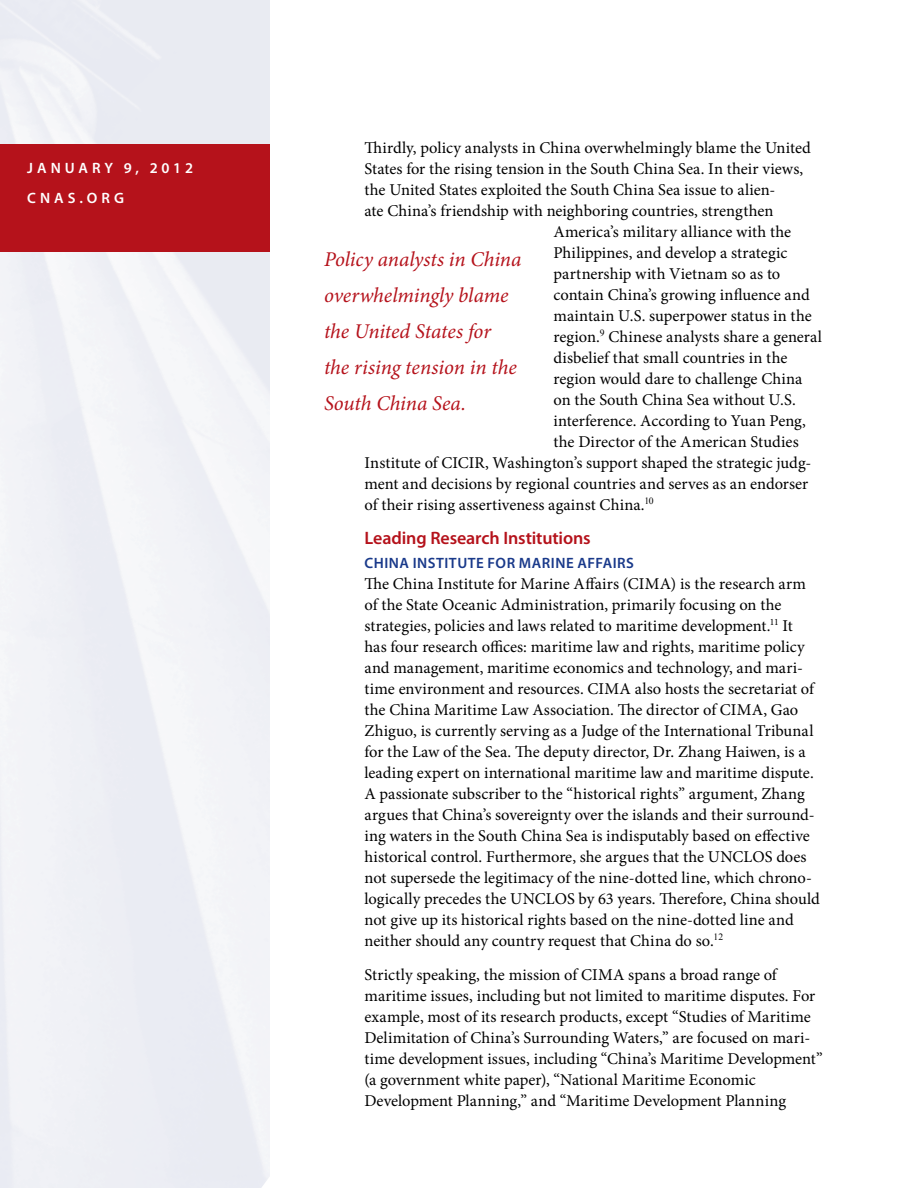
<style>
.page{position:relative;width:918px;height:1188px;background:#fff}
.page>*{position:absolute;margin:0;border:0;box-sizing:border-box;transform-origin:0 0}
.t1{font:italic 21px/36px "Minion Pro";letter-spacing:-.005em;color:#b5121b}
.t2{font:600 18px "Myriad Pro";letter-spacing:-.01em;color:#b5121b}
.t3{font:16.5px/21px "Minion Pro";color:#000}
.t4{font:600 15px "Myriad Pro";letter-spacing:.035em;color:#19398a}
.t5{font:600 15px/30px "Myriad Pro";letter-spacing:.27em;color:#fff}
</style>
<div class="page">
<div style="left:0;top:0;width:270px;height:1188px;background:#eff0f5"></div>
<div style="left:0;top:144px;width:270px;height:107px;background:#b5121b"></div>
<p class="t5" style="left:27px;top:153px;width:167px">JANUARY 9, 2012<br>CNA S.ORG</p>
<p class="t3" style="left:364px;top:137px;width:448px">Thirdly, policy analysts in China overwhelmingly blame the United</p>
<p class="t3" style="left:364px;top:158px;width:440px">States for the rising tension in the South China Sea. In their views,</p>
<p class="t3" style="left:364px;top:179px;width:412px">the United States exploited the South China Sea issue to alien-</p>
<p class="t3" style="left:364px;top:200px;width:410px">ate China’s friendship with neighboring countries, strengthen</p>
<p class="t3" style="left:554px;top:221px;width:239px">America’s military alliance with the</p>
<p class="t3" style="left:554px;top:242px;width:235px">Philippines, and develop a strategic</p>
<p class="t3" style="left:554px;top:263px;width:228px">partnership with Vietnam so as to</p>
<p class="t3" style="left:554px;top:284px;width:258px">contain China’s growing influence and</p>
<p class="t3" style="left:554px;top:305px;width:260px">maintain U.S. superpower status in the</p>
<p class="t3" style="left:554px;top:326px;width:270px">region.<sup>9</sup> Chinese analysts share a general</p>
<p class="t3" style="left:554px;top:347px;width:235px">disbelief that small countries in the</p>
<p class="t3" style="left:554px;top:368px;width:250px">region would dare to challenge China</p>
<p class="t3" style="left:554px;top:389px;width:244px">on the South China Sea without U.S.</p>
<p class="t3" style="left:554px;top:410px;width:254px">interference. According to Yuan Peng,</p>
<p class="t3" style="left:554px;top:431px;width:247px">the Director of the American Studies</p>
<p class="t3" style="left:364px;top:452px;width:448px">Institute of CICIR, Washington’s support shaped the strategic judg-</p>
<p class="t3" style="left:364px;top:473px;width:445px">ment and decisions by regional countries and serves as an endorser</p>
<p class="t3" style="left:364px;top:494px;width:291px">of their rising assertiveness against China.<sup>10</sup></p>
<p class="t2" style="left:364px;top:527px;width:228px">LEADING RESEARCH INSTITUTIONS</p>
<p class="t4" style="left:365px;top:553px;width:247px">CHINA INSTITUTE FOR MARI NE AFFAIRS</p>
<p class="t3" style="left:364px;top:573px;width:457px">The China Institute for Marine Affairs (CIMA) is the research arm of the State Oceanic Administration, primarily focusing on the strategies, policies and laws related to maritime development.<sup>11</sup> It<br>has four research offices: maritime law and rights, maritime policy and management, maritime economics and technology, and mari&shy;time environment and resources. CIMA also hosts the secretariat of the China Maritime Law Association. The director of CIMA, Gao Zhiguo, is currently serving as a Judge of the International Tribunal for the Law of the Sea. The deputy director, Dr. Zhang Haiwen, is a leading expert on international maritime law and maritime dispute.<br>A passionate subscriber to the “historical rights” argument, Zhang argues that China’s sovereignty over the islands and their surround&shy;ing waters in the South China Sea is indisputably based on effective historical control. Furthermore, she argues that the UNCLOS does not supersede the legitimacy of the nine-dotted line, which chrono&shy;logically precedes the UNCLOS by 63 years. Therefore, China should not give up its historical rights based on the nine-dotted line and neither should any country request that China do so.<sup>12</sup></p>
<p class="t3" style="left:364px;top:965px;width:460px">Strictly speaking, the mission of CIMA spans a broad range of maritime issues, including but not limited to maritime disputes. For example, most of its research products, except “Studies of Maritime Delimitation of China’s Surrounding Waters,” are focused on mari&shy;time development issues, including “China’s Maritime Development” (a government white paper), “National Maritime Economic Development Planning,” and “Maritime Development Planning</p>
<p class="t1" style="left:324px;top:242px;width:199px">Policy analysts in China overwhelmingly blame the United States for the rising tension in the<br>South China Sea.</p>
</div>
